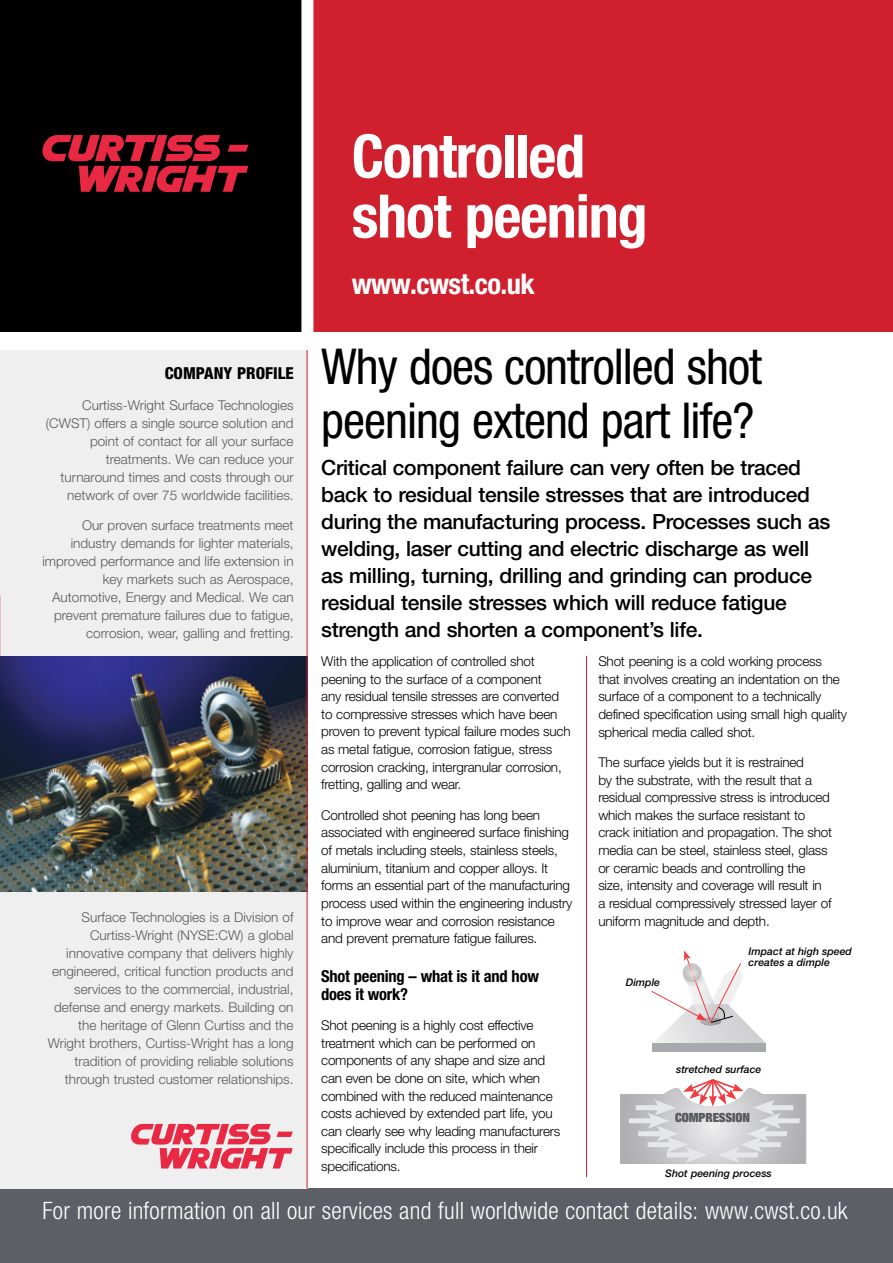
<style>
.page{position:relative;width:893px;height:1263px;background:#fff}
.page>*{position:absolute;margin:0;border:0;box-sizing:border-box;transform-origin:0 0}
.t1{font:700 condensed 60px/60px "Helvetica Neue LT Std";letter-spacing:-.02em;color:#fff}
.t2{font:condensed 49.5px/54px "Helvetica Neue LT Std";letter-spacing:-.02em;color:#000}
.t3{font:700 condensed 28.5px "Helvetica Neue LT Std";letter-spacing:-.02em;color:#fff}
.t4{font:300 condensed 24px "Helvetica Neue LT Std";letter-spacing:.01em;color:#fff}
.t5{font:500 21px/27px "Helvetica Neue LT Std";letter-spacing:-.015em;color:#000}
.t6{font:700 condensed 16.5px/17.5px "Helvetica Neue LT Std";letter-spacing:-.015em;color:#000}
.t7{font:800 condensed 16.5px "Helvetica Neue LT Std";color:#000}
.t8{font:300 13.5px/17.7px "Helvetica Neue LT Std";letter-spacing:-.015em;color:#000}
.t9{font:300 13.5px/18px "Helvetica Neue LT Std";color:#58595b;text-align:right}
.t10{font:900 condensed 12.75px "Helvetica Neue LT Std";letter-spacing:-.01em;color:#58595b}
.t11{font:italic 500 10.5px/11.4px "Helvetica Neue LT Std";color:#000}
</style>
<div class="page">
<div style="left:313px;top:0;width:580px;height:332px;background:#d0202e"></div>
<div style="left:0;top:0;width:303px;height:332px;background:#000"></div>
<div style="left:0;top:1188px;width:893px;height:75px;background:#5c5f65"></div>
<svg style="left:43px;top:135px;width:205px;height:57px"></svg>
<div style="left:301px;top:0;width:12px;height:341px;background:#fff"></div>
<div style="left:0;top:350px;width:307px;height:838px;background:#efeff0"></div>
<svg style="left:131px;top:1124px;width:162px;height:45px"></svg>
<img style="left:0;top:656px;width:307px;height:235px">
<hr style="left:307px;top:350px;width:1px;height:838px;background:#d0202e">
<svg style="left:620px;top:1079px;width:187px;height:85px"></svg>
<div style="left:652px;top:1043px;width:114px;height:8px;background:#a7a9ac"></div>
<svg style="left:651px;top:950px;width:115px;height:93px"></svg>
<hr style="left:586px;top:656px;width:1px;height:521px;background:#d0202e">
<p class="t7" style="left:165px;top:363px;width:130px">COMPANY PROFILE</p>
<p class="t9" style="left:46px;top:395px;width:249px">Curtiss-Wright Surface Technologies (CWST) offers a single source solution and point of contact for all your surface treatments. We can reduce your turnaround times and costs through our network of over 75 worldwide facilities.</p>
<p class="t9" style="left:42px;top:516px;width:253px">Our proven surface treatments meet industry demands for lighter materials, improved performance and life extension in key markets such as Aerospace, Automotive, Energy and Medical. We can prevent premature failures due to fatigue, corrosion, wear, galling and fretting.</p>
<p class="t9" style="left:48px;top:908px;width:247px">Surface Technologies is a Division of Curtiss-Wright (NYSE:CW) a global innovative company that delivers highly engineered, critical function products and services to the commercial, industrial, defense and energy markets. Building on the heritage of Glenn Curtiss and the Wright brothers, Curtiss-Wright has a long tradition of providing reliable solutions through trusted customer relationships.</p>
<h1 class="t1" style="left:352px;top:125px;width:297px">Controlled shot peening</h1>
<h3 class="t3" style="left:352px;top:266px;width:185px">www.cwst.co.uk</h3>
<h2 class="t2" style="left:321px;top:339px;width:442px">Why does controlled shot peening extend part life?</h2>
<p class="t5" style="left:321px;top:454px;width:511px">Critical component failure can very often be traced back to residual tensile stresses that are introduced during the manufacturing process. Processes such as welding, laser cutting and electric discharge as well as milling, turning, drilling and grinding can produce residual tensile stresses which will reduce fatigue strength and shorten a component’s life.</p>
<p class="t8" style="left:321px;top:652px;width:251px">With the application of controlled shot peening to the surface of a component<br>any residual tensile stresses are converted to compressive stresses which have been proven to prevent typical failure modes such as metal fatigue, corrosion fatigue, stress corrosion cracking, intergranular corrosion, fretting, galling and wear.</p>
<p class="t8" style="left:321px;top:806px;width:253px">Controlled shot peening has long been associated with engineered surface finishing of metals including steels, stainless steels, aluminium, titanium and copper alloys. It forms an essential part of the manufacturing process used within the engineering industry to improve wear and corrosion resistance and prevent premature fatigue failures.</p>
<p class="t6" style="left:321px;top:967px;width:219px">Shot peening – what is it and how does it work?</p>
<p class="t8" style="left:321px;top:1016px;width:241px">Shot peening is a highly cost effective treatment which can be performed on components of any shape and size and can even be done on site, which when combined with the reduced maintenance costs achieved by extended part life, you can clearly see why leading manufacturers specifically include this process in their specifications.</p>
<p class="t8" style="left:598px;top:652px;width:250px">Shot peening is a cold working process<br>that involves creating an indentation on the surface of a component to a technically defined specification using small high quality spherical media called shot.</p>
<p class="t8" style="left:598px;top:753px;width:235px">The surface yields but it is restrained<br>by the substrate, with the result that a residual compressive stress is introduced which makes the surface resistant to crack initiation and propagation. The shot media can be steel, stainless steel, glass or ceramic beads and controlling the size, intensity and coverage will result in a residual compressively stressed layer of uniform magnitude and depth.</p>
<p class="t11" style="left:749px;top:945px;width:105px">Impact at high speed creates a dimple</p>
<p class="t11" style="left:626px;top:976px;width:36px">Dimple</p>
<p class="t11" style="left:676px;top:1063px;width:87px">stretched surface</p>
<p class="t10" style="left:675px;top:1110px;width:76px">COMPRESSION</p>
<p class="t11" style="left:665px;top:1167px;width:108px">Shot peening process</p>
<h3 class="t4" style="left:43px;top:1197px;width:807px">For more information on all our services and full worldwide contact details: www.cwst.co.uk</h3>
</div>
